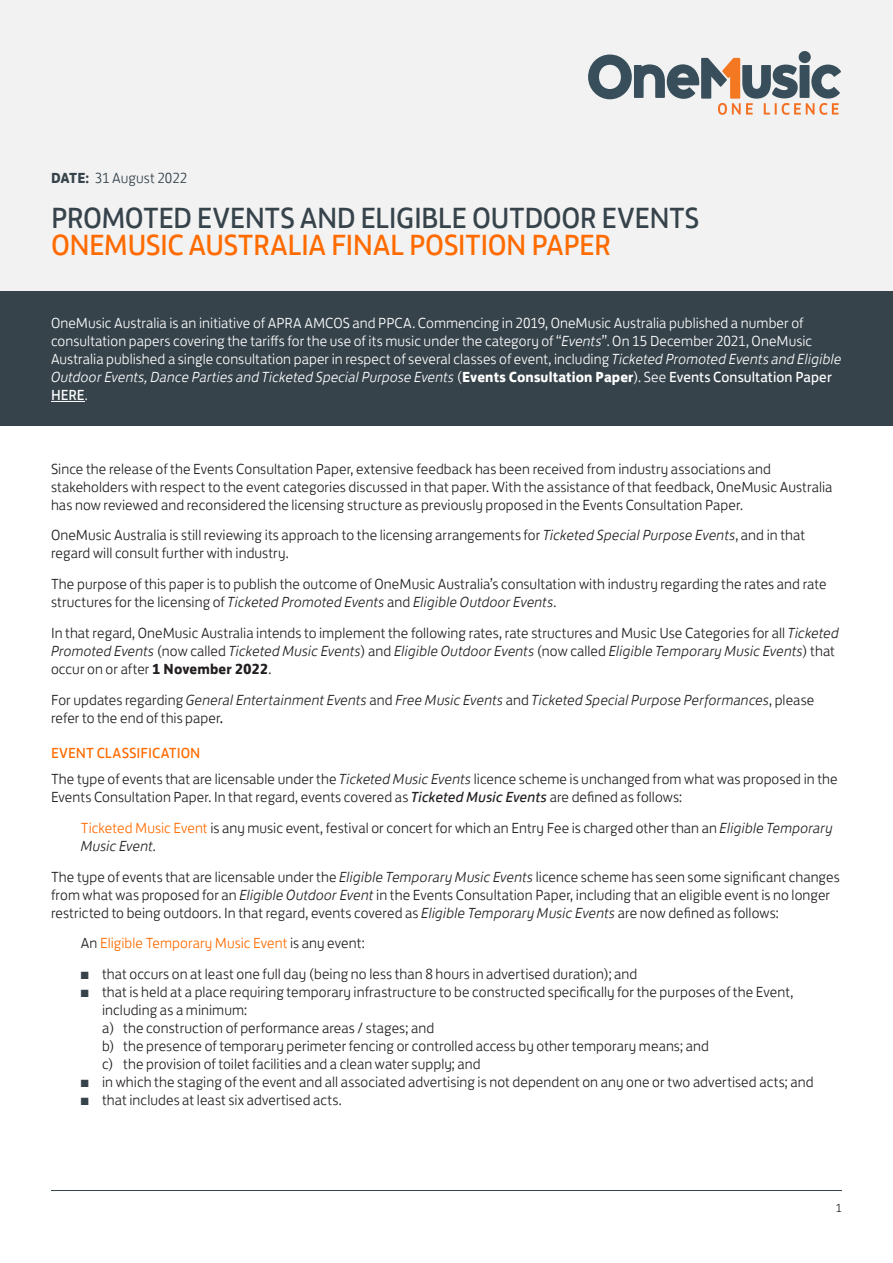
<style>
.page{position:relative;width:893px;height:1263px;background:#fff}
.page>*{position:absolute;margin:0;border:0;box-sizing:border-box;transform-origin:0 0}
.t1{font:30px "FS Jack";letter-spacing:-.02em;color:#36434b}
.t2{font:30px "FS Jack";letter-spacing:-.02em;color:#ff6b00}
.Body_Copy{font:300 15px/18px "FS Jack";letter-spacing:.005em;color:#231f20}
.t3{font:300 15px/18px "FS Jack";letter-spacing:.005em;color:#fff}
.Body_Copy-2{font:italic 300 15px/18px "FS Jack";letter-spacing:.005em;color:#231f20}
.Body_Copy-3{font:300 15px "FS Jack";letter-spacing:.005em;color:#ff6b00}
.Sub_Heading{font:15px "FS Jack";letter-spacing:.005em;color:#ff6b00}
.t4{font:300 15px "FS Jack";color:#36434b}
.t5{font:300 12px "FS Jack";color:#231f20}
.s1{font-weight:700}
.s2{font-style:italic}
.s3{font-weight:400}
.s4{font-style:normal}
.s5{font-weight:400;font-style:normal}
.s6{font-weight:400;font-style:italic}
.s7{color:#ff6b00}
.s8{color:#231f20}
.s9{color:#36434b}
</style>
<div class="page">
<hr style="left:51px;top:1190px;width:791px;height:1px;background:#36434b">
<div style="left:0;top:0;width:893px;height:306px;background:#f2f2f2"></div>
<div style="left:799px;top:51px;width:12px;height:12px;background:#384e5a;border-radius:50%"></div>
<svg style="left:588px;top:55px;width:253px;height:60px"></svg>
<div style="left:0;top:291px;width:893px;height:134px;background:#36434b"></div>
<hr style="left:51px;top:401px;width:34px;height:1px;background:#fff">
<p class="t4" style="left:51px;top:166px;width:138px"><span class="s1">DATE:</span> 31 August 2022</p>
<h1 class="t1" style="left:51px;top:194px;width:650px">PROMOTED EVENTS AND ELIGIBLE OUTDOOR EVENTS</h1>
<h1 class="t2" style="left:51px;top:221px;width:561px">ONEMUSIC AUSTRALIA FINAL POSITION PAPER</h1>
<p class="t3" style="left:51px;top:312px;width:792px">OneMusic Australia is an initiative of APRA AMCOS and PPCA. Commencing in 2019, OneMusic Australia published a number of consultation papers covering the tariffs for the use of its music under the category of “<span class="s2">Events</span>”. On 15 December 2021, OneMusic Australia published a single consultation paper in respect of several classes of event, including <span class="s2">Ticketed Promoted Events and Eligible Outdoor Events, Dance Parties and Ticketed Special Purpose Events</span> (<span class="s1">Events Consultation Paper</span>). See <span class="s3">Events Consultation Paper HERE</span>.</p>
<p class="Body_Copy" style="left:51px;top:458px;width:783px">Since the release of the Events Consultation Paper, extensive feedback has been received from industry associations and stakeholders with respect to the event categories discussed in that paper. With the assistance of that feedback, OneMusic Australia has now reviewed and reconsidered the licensing structure as previously proposed in the Events Consultation Paper.</p>
<p class="Body_Copy" style="left:51px;top:525px;width:756px">OneMusic Australia is still reviewing its approach to the licensing arrangements for <span class="s2">Ticketed Special Purpose Events</span>, and in that regard will consult further with industry.</p>
<p class="Body_Copy" style="left:51px;top:573px;width:777px">The purpose of this paper is to publish the outcome of OneMusic Australia’s consultation with industry regarding the rates and rate structures for the licensing of <span class="s2">Ticketed Promoted Events</span> and <span class="s2">Eligible Outdoor Events</span>.</p>
<p class="Body_Copy" style="left:51px;top:622px;width:789px">In that regard, OneMusic Australia intends to implement the following rates, rate structures and Music Use Categories for all <span class="s2">Ticketed<br>Promoted Events</span> (now called <span class="s2">Ticketed Music Events</span>) and <span class="s2">Eligible Outdoor Events</span> (now called <span class="s2">Eligible Temporary Music Events</span>) that occur on or after <span class="s1">1 November 2022</span>.</p>
<p class="Body_Copy-2" style="left:51px;top:689px;width:765px"><span class="s4">For updates regarding</span> General Entertainment Events <span class="s4">and</span> Free Music Events <span class="s4">and</span> Ticketed Special Purpose Performances<span class="s4">, please refer to the end of this paper</span><span class="s5">.</span></p>
<p class="Sub_Heading" style="left:51px;top:740px;width:151px">EVENT CLASSIFICATION</p>
<p class="Body_Copy" style="left:51px;top:768px;width:788px">The type of events that are licensable under the <span class="s2">Ticketed Music Events</span> licence scheme is unchanged from what was proposed in the<br>Events Consultation Paper. In that regard, events covered as <span class="s6">Ticketed Music Events</span> are defined as follows:</p>
<p class="Body_Copy" style="left:81px;top:817px;width:753px"><span class="s7">Ticketed Music Event</span> is any music event, festival or concert for which an Entry Fee is charged other than an <span class="s2">Eligible Temporary<br>Music Event</span>.</p>
<p class="Body_Copy" style="left:51px;top:866px;width:790px">The type of events that are licensable under the <span class="s2">Eligible Temporary Music Events</span> licence scheme has seen some significant changes from what was proposed for an <span class="s2">Eligible Outdoor Event</span> in the Events Consultation Paper, including that an eligible event is no longer restricted to being outdoors. In that regard, events covered as <span class="s2">Eligible Temporary Music Events</span> are now defined as follows:</p>
<p class="Body_Copy-3" style="left:81px;top:931px;width:285px"><span class="s8">An</span> Eligible Temporary Music Event <span class="s8">is any event:</span></p>
<p class="Body_Copy" style="left:81px;top:963px;width:558px"><span class="s9">■</span> that occurs on at least one full day (being no less than 8 hours in advertised duration); and</p>
<p class="Body_Copy" style="left:102px;top:981px;width:693px;text-indent:-21px"><span class="s9">■</span> that is held at a place requiring temporary infrastructure to be constructed specifically for the purposes of the Event, including as a minimum:</p>
<p class="Body_Copy" style="left:102px;top:1017px;width:334px">a) the construction of performance areas / stages; and</p>
<p class="Body_Copy" style="left:102px;top:1035px;width:608px">b) the presence of temporary perimeter fencing or controlled access by other temporary means; and</p>
<p class="Body_Copy" style="left:102px;top:1053px;width:380px">c) the provision of toilet facilities and a clean water supply; and</p>
<p class="Body_Copy" style="left:81px;top:1071px;width:734px"><span class="s9">■</span> in which the staging of the event and all associated advertising is not dependent on any one or two advertised acts; and</p>
<p class="Body_Copy" style="left:81px;top:1089px;width:262px"><span class="s9">■</span> that includes at least six advertised acts.</p>
<p class="t5" style="left:836px;top:1198px;width:8px">1</p>
</div>
